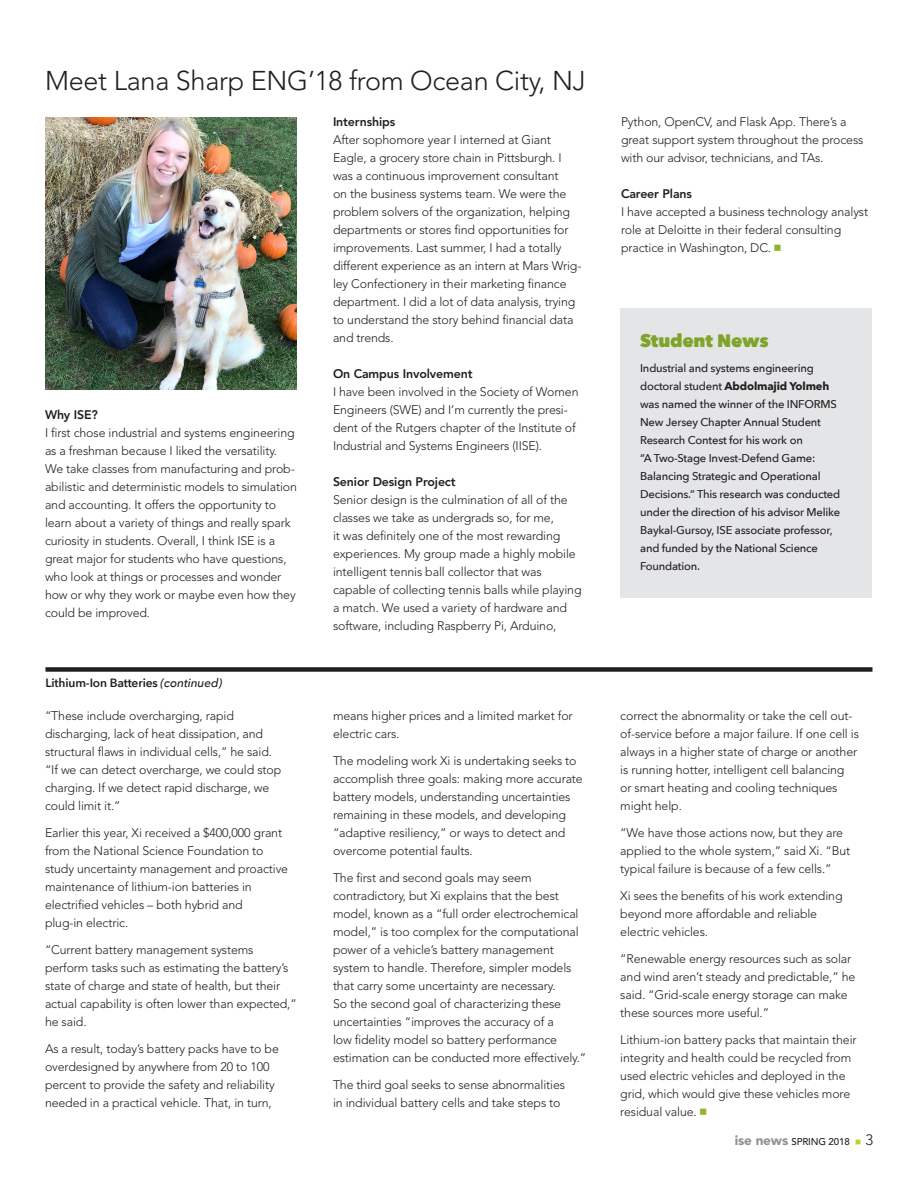
<style>
.page{position:relative;width:918px;height:1188px;background:#fff}
.page>*{position:absolute;margin:0;border:0;box-sizing:border-box;transform-origin:0 0}
._18_22_Headline_styl{font:300 27px "Avenir LT Std";letter-spacing:-.01em;color:#231f20}
._12_16_Heavy_Head{font:800 18px "Avenir Next";letter-spacing:-.01em;color:#80a32a}
.t1{font:300 15px "Avenir LT Std";color:#231f20}
.Body_Text{font:300 12.3px/18px "Avenir LT Std";letter-spacing:-.01em;color:#231f20}
.Body_Text-2{font:800 12.3px "Avenir LT Std";letter-spacing:-.01em;color:#231f20}
.Continued_from{font:600 12px "Avenir Next";letter-spacing:-.01em;color:#231f20}
.Narrow_col_text_7_5{font:500 11.25px/18px "Avenir Next";letter-spacing:-.015em;color:#231f20}
.t2{font:500 9.75px "Avenir LT Std";letter-spacing:-.01em;color:#231f20}
.s1{font-weight:500;font-style:italic}
.s2{font-family:"Universal Newswith Comm Pi";font-weight:400;color:#90b531}
.s3{font-weight:700}
.s4{font-weight:900;font-size:13.5px;color:#919295}
</style>
<div class="page">
<div style="left:46px;top:667px;width:826px;height:5px;background:#231f20"></div>
<img style="left:45px;top:117px;width:252px;height:272px">
<div style="left:620px;top:308px;width:252px;height:289px;background:#e4e5e7"></div>
<p class="_18_22_Headline_styl" style="left:45px;top:65px;width:542px">Meet Lana Sharp ENG’18 from Ocean City, NJ</p>
<p class="Body_Text-2" style="left:45px;top:407px;width:54px">Why ISE?</p>
<p class="Body_Text" style="left:45px;top:424px;width:254px">I first chose industrial and systems engineering as a freshman because I liked the versatility.<br>We take classes from manufacturing and prob&shy;abilistic and deterministic models to simulation and accounting. It offers the opportunity to learn about a variety of things and really spark curiosity in students. Overall, I think ISE is a great major for students who have questions, who look at things or processes and wonder how or why they work or maybe even how they could be improved.</p>
<p class="Continued_from" style="left:46px;top:672px;width:178px">Lithium-Ion Batteries <span class="s1">(continued)</span></p>
<p class="Body_Text" style="left:45px;top:707px;width:238px">“These include overcharging, rapid discharging, lack of heat dissipation, and structural flaws in individual cells,” he said. “If we can detect overcharge, we could stop charging. If we detect rapid discharge, we could limit it.”</p>
<p class="Body_Text" style="left:45px;top:824px;width:245px">Earlier this year, Xi received a $400,000 grant from the National Science Foundation to study uncertainty management and proactive maintenance of lithium-ion batteries in electrified vehicles – both hybrid and<br>plug-in electric.</p>
<p class="Body_Text" style="left:45px;top:941px;width:253px">“Current battery management systems perform tasks such as estimating the battery’s state of charge and state of health, but their actual capability is often lower than expected,” he said.</p>
<p class="Body_Text" style="left:45px;top:1040px;width:235px">As a result, today’s battery packs have to be overdesigned by anywhere from 20 to 100 percent to provide the safety and reliability needed in a practical vehicle. That, in turn,</p>
<p class="Body_Text-2" style="left:333px;top:115px;width:64px">Internships</p>
<p class="Body_Text" style="left:333px;top:131px;width:250px">After sophomore year I interned at Giant Eagle, a grocery store chain in Pittsburgh. I was a continuous improvement consultant<br>on the business systems team. We were the problem solvers of the organization, helping departments or stores find opportunities for improvements. Last summer, I had a totally different experience as an intern at Mars Wrig&shy;ley Confectionery in their marketing finance department. I did a lot of data analysis, trying to understand the story behind financial data and trends.</p>
<p class="Body_Text-2" style="left:333px;top:367px;width:141px">On Campus Involvement</p>
<p class="Body_Text" style="left:333px;top:383px;width:247px">I have been involved in the Society of Women Engineers (SWE) and I’m currently the presi&shy;dent of the Rutgers chapter of the Institute of Industrial and Systems Engineers (IISE).</p>
<p class="Body_Text-2" style="left:333px;top:475px;width:124px">Senior Design Project</p>
<p class="Body_Text" style="left:333px;top:491px;width:250px">Senior design is the culmination of all of the classes we take as undergrads so, for me,<br>it was definitely one of the most rewarding experiences. My group made a highly mobile intelligent tennis ball collector that was capable of collecting tennis balls while playing a match. We used a variety of hardware and software, including Raspberry Pi, Arduino,</p>
<p class="Body_Text" style="left:333px;top:707px;width:241px">means higher prices and a limited market for electric cars.</p>
<p class="Body_Text" style="left:333px;top:752px;width:251px">The modeling work Xi is undertaking seeks to accomplish three goals: making more accurate battery models, understanding uncertainties remaining in these models, and developing “adaptive resiliency,” or ways to detect and overcome potential faults.</p>
<p class="Body_Text" style="left:333px;top:869px;width:255px">The first and second goals may seem contradictory, but Xi explains that the best model, known as a “full order electrochemical model,” is too complex for the computational power of a vehicle’s battery management system to handle. Therefore, simpler models that carry some uncertainty are necessary.<br>So the second goal of characterizing these uncertainties “improves the accuracy of a<br>low fidelity model so battery performance estimation can be conducted more effectively.”</p>
<p class="Body_Text" style="left:333px;top:1076px;width:234px">The third goal seeks to sense abnormalities in individual battery cells and take steps to</p>
<p class="Body_Text" style="left:621px;top:113px;width:244px">Python, OpenCV, and Flask App. There’s a great support system throughout the process with our advisor, technicians, and TAs.</p>
<p class="Body_Text-2" style="left:621px;top:187px;width:73px">Career Plans</p>
<p class="Body_Text" style="left:621px;top:203px;width:249px">I have accepted a business technology analyst role at Deloitte in their federal consulting practice in Washington, DC. <span class="s2">n</span></p>
<p class="_12_16_Heavy_Head" style="left:640px;top:330px;width:130px">Student News</p>
<p class="Narrow_col_text_7_5" style="left:640px;top:359px;width:202px">Industrial and systems engineering doctoral student <span class="s3">Abdolmajid Yolmeh </span>was named the winner of the INFORMS New Jersey Chapter Annual Student Research Contest for his work on<br>“A Two-Stage Invest-Defend Game:<br>Balancing Strategic and Operational Decisions.” This research was conducted under the direction of his advisor Melike Baykal-Gursoy, ISE associate professor, and funded by the National Science Foundation.</p>
<p class="Body_Text" style="left:620px;top:707px;width:240px">correct the abnormality or take the cell out&shy;of-service before a major failure. If one cell is always in a higher state of charge or another is running hotter, intelligent cell balancing<br>or smart heating and cooling techniques might help.</p>
<p class="Body_Text" style="left:620px;top:824px;width:232px">“We have those actions now, but they are applied to the whole system,” said Xi. “But typical failure is because of a few cells.”</p>
<p class="Body_Text" style="left:620px;top:887px;width:224px">Xi sees the benefits of his work extending beyond more affordable and reliable electric vehicles.</p>
<p class="Body_Text" style="left:620px;top:950px;width:237px">“Renewable energy resources such as solar and wind aren’t steady and predictable,” he said. “Grid-scale energy storage can make these sources more useful.”</p>
<p class="Body_Text" style="left:620px;top:1031px;width:238px">Lithium-ion battery packs that maintain their integrity and health could be recycled from used electric vehicles and deployed in the grid, which would give these vehicles more residual value. <span class="s2">n</span></p>
<p class="t2" style="left:735px;top:1136px;width:128px"><span class="s4">ise news</span> SPRING 2018 <sup>m</sup></p>
<p class="t1" style="left:866px;top:1131px;width:9px">3</p>
</div>
